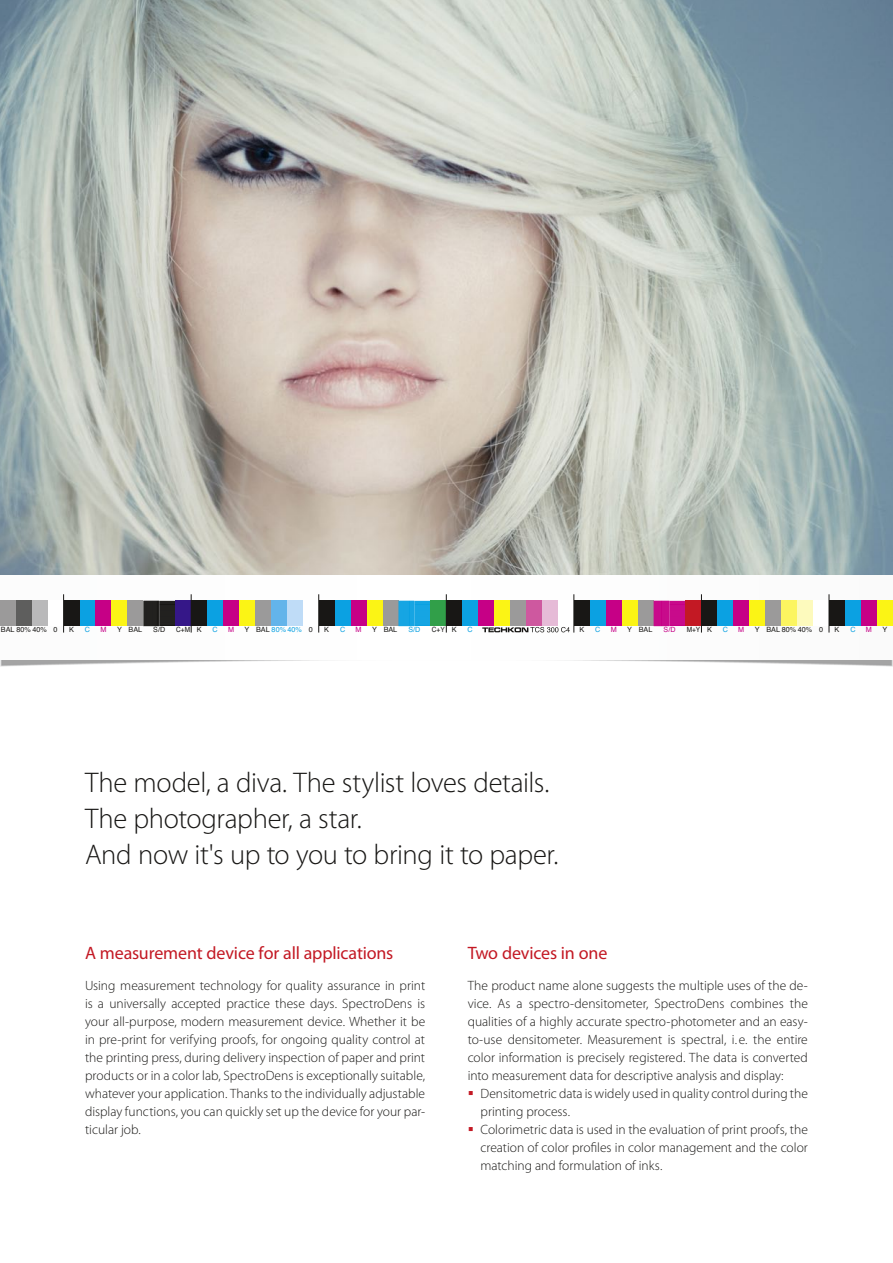
<style>
.page{position:relative;width:893px;height:1263px;background:#fff}
.page>*{position:absolute;margin:0;border:0;box-sizing:border-box;transform-origin:0 0}
.t1{font:300 28.5px/36px "Myriad Pro";letter-spacing:-.01em;color:#181715}
.t2{font:18px "Myriad Pro";letter-spacing:-.01em;color:#c31924}
.t3{font:300 13.5px/18px "Myriad Pro";color:#181715;text-align:justify}
.t4{font:7.2px "Helvetica";color:#181715}
.t5{font:7.2px "Helvetica";color:#0ba1e2}
.t6{font:7.2px "Helvetica";color:#181715;scale:.9 1}
.t7{font:7.2px "Helvetica";color:#c60086}
.s1{color:#181715}
.s2{color:#c31924}
</style>
<div class="page">
<img style="left:0;top:660px;width:893px;height:7px">
<div style="left:638px;top:601px;width:16px;height:25px;background:#9b9a9a"></div>
<div style="left:382px;top:601px;width:16px;height:25px;background:#9b9a9a"></div>
<div style="left:127px;top:601px;width:16px;height:25px;background:#9b9a9a"></div>
<div style="left:510px;top:601px;width:16px;height:25px;background:#9b9a9a"></div>
<div style="left:765px;top:601px;width:16px;height:25px;background:#9b9a9a"></div>
<div style="left:877px;top:601px;width:16px;height:25px;background:#fbf415"></div>
<div style="left:64px;top:601px;width:16px;height:25px;background:#181715"></div>
<div style="left:80px;top:601px;width:15px;height:25px;background:#0ba1e2"></div>
<div style="left:95px;top:601px;width:16px;height:25px;background:#c60086"></div>
<div style="left:111px;top:601px;width:16px;height:25px;background:#fbf415"></div>
<div style="left:191px;top:601px;width:16px;height:25px;background:#181715"></div>
<div style="left:207px;top:601px;width:16px;height:25px;background:#0ba1e2"></div>
<div style="left:271px;top:601px;width:16px;height:25px;background:#63b4ea"></div>
<div style="left:287px;top:601px;width:16px;height:25px;background:#bfdcf7"></div>
<div style="left:446px;top:601px;width:16px;height:25px;background:#181715"></div>
<div style="left:462px;top:601px;width:16px;height:25px;background:#0ba1e2"></div>
<div style="left:319px;top:601px;width:16px;height:25px;background:#181715"></div>
<div style="left:335px;top:601px;width:16px;height:25px;background:#0ba1e2"></div>
<div style="left:574px;top:601px;width:16px;height:25px;background:#181715"></div>
<div style="left:590px;top:601px;width:16px;height:25px;background:#0ba1e2"></div>
<div style="left:606px;top:601px;width:16px;height:25px;background:#c60086"></div>
<div style="left:622px;top:601px;width:16px;height:25px;background:#fbf415"></div>
<div style="left:749px;top:601px;width:16px;height:25px;background:#fbf415"></div>
<div style="left:733px;top:601px;width:16px;height:25px;background:#c60086"></div>
<div style="left:701px;top:601px;width:16px;height:25px;background:#181715"></div>
<div style="left:717px;top:601px;width:16px;height:25px;background:#0ba1e2"></div>
<div style="left:861px;top:601px;width:16px;height:25px;background:#c60086"></div>
<div style="left:829px;top:601px;width:16px;height:25px;background:#181715"></div>
<div style="left:845px;top:601px;width:16px;height:25px;background:#0ba1e2"></div>
<div style="left:16px;top:601px;width:16px;height:25px;background:#5e5e5d"></div>
<div style="left:32px;top:601px;width:16px;height:25px;background:#b9b9ba"></div>
<div style="left:526px;top:601px;width:16px;height:25px;background:#ce589f"></div>
<div style="left:542px;top:601px;width:16px;height:25px;background:#e6bbd7"></div>
<div style="left:223px;top:601px;width:16px;height:25px;background:#c60086"></div>
<div style="left:239px;top:601px;width:16px;height:25px;background:#fbf415"></div>
<svg style="left:482px;top:627px;width:88px;height:5px"></svg>
<div style="left:0;top:601px;width:16px;height:25px;background:#9b9a9a"></div>
<div style="left:478px;top:601px;width:16px;height:25px;background:#c60086"></div>
<div style="left:494px;top:601px;width:16px;height:25px;background:#fbf415"></div>
<div style="left:255px;top:601px;width:16px;height:25px;background:#9b9a9a"></div>
<div style="left:781px;top:601px;width:16px;height:25px;background:#fcf560"></div>
<div style="left:797px;top:601px;width:16px;height:25px;background:#fdfabd"></div>
<div style="left:351px;top:601px;width:16px;height:25px;background:#c60086"></div>
<div style="left:367px;top:601px;width:15px;height:25px;background:#fbf415"></div>
<hr style="left:63px;top:594px;width:1px;height:38px;background:#181715">
<hr style="left:318px;top:594px;width:1px;height:38px;background:#181715">
<hr style="left:574px;top:594px;width:1px;height:38px;background:#181715">
<hr style="left:829px;top:594px;width:1px;height:38px;background:#181715">
<svg style="left:144px;top:601px;width:31px;height:25px"></svg>
<svg style="left:399px;top:601px;width:31px;height:25px"></svg>
<svg style="left:654px;top:601px;width:31px;height:25px"></svg>
<div style="left:175px;top:601px;width:16px;height:25px;background:#351788"></div>
<hr style="left:191px;top:594px;width:1px;height:38px;background:#181715">
<div style="left:430px;top:601px;width:16px;height:25px;background:#319f49"></div>
<hr style="left:446px;top:594px;width:1px;height:38px;background:#181715">
<div style="left:685px;top:601px;width:16px;height:25px;background:#c31924"></div>
<hr style="left:701px;top:594px;width:1px;height:38px;background:#181715">
<img style="left:0;top:0;width:893px;height:574px">
<p class="t4" style="left:1px;top:624px;width:58px">BAL 80% 40% 0</p>
<p class="t4" style="left:69px;top:624px;width:6px">K</p>
<p class="t5" style="left:85px;top:624px;width:7px">C</p>
<p class="t7" style="left:100px;top:624px;width:8px">M</p>
<p class="t4" style="left:117px;top:624px;width:27px">Y BAL</p>
<p class="t4" style="left:153px;top:624px;width:14px">S/D</p>
<p class="t6" style="left:176px;top:624px;width:30px">C+M K</p>
<p class="t5" style="left:212px;top:624px;width:7px">C</p>
<p class="t7" style="left:228px;top:624px;width:8px">M</p>
<p class="t5" style="left:245px;top:624px;width:70px"><span class="s1">Y BAL</span> 80% 40% <span class="s1">0</span></p>
<p class="t4" style="left:324px;top:624px;width:6px">K</p>
<p class="t5" style="left:340px;top:624px;width:7px">C</p>
<p class="t7" style="left:356px;top:624px;width:8px">M</p>
<p class="t4" style="left:372px;top:624px;width:27px">Y BAL</p>
<p class="t5" style="left:408px;top:624px;width:14px">S/D</p>
<p class="t6" style="left:432px;top:624px;width:29px">C+Y K</p>
<p class="t5" style="left:468px;top:624px;width:7px">C</p>
<p class="t4" style="left:579px;top:624px;width:6px">K</p>
<p class="t5" style="left:595px;top:624px;width:7px">C</p>
<p class="t7" style="left:611px;top:624px;width:8px">M</p>
<p class="t4" style="left:627px;top:624px;width:27px">Y BAL</p>
<p class="t7" style="left:663px;top:624px;width:14px">S/D</p>
<p class="t6" style="left:687px;top:624px;width:29px">M+Y K</p>
<p class="t5" style="left:723px;top:624px;width:7px">C</p>
<p class="t7" style="left:738px;top:624px;width:8px">M</p>
<p class="t4" style="left:755px;top:624px;width:70px">Y BAL 80% 40% 0</p>
<p class="t4" style="left:835px;top:624px;width:6px">K</p>
<p class="t5" style="left:850px;top:624px;width:7px">C</p>
<p class="t7" style="left:866px;top:624px;width:8px">M</p>
<p class="t4" style="left:882px;top:624px;width:6px">Y</p>
<h1 class="t1" style="left:85px;top:764px;width:475px">The model, a diva. The stylist loves details.<br>The photographer, a star.<br>And now it's up to you to bring it to paper.</h1>
<h2 class="t2" style="left:85px;top:941px;width:310px">A measurement device for all applications</h2>
<p class="t3" style="left:85px;top:976px;width:342px">Using measurement technology for quality assurance in print is a universally accepted practice these days. SpectroDens is your all-purpose, modern measurement device. Whether it be in pre-print for verifying proofs, for ongoing quality control at the printing press, during delivery inspection of paper and print products or in a color lab, SpectroDens is exceptionally suitable, whatever your application. Thanks to the individually adjustable display functions, you can quickly set up the device for your par&shy;ticular job.</p>
<h2 class="t2" style="left:468px;top:941px;width:141px">Two devices in one</h2>
<p class="t3" style="left:468px;top:976px;width:342px">The product name alone suggests the multiple uses of the de&shy;vice. As a spectro-densitometer, SpectroDens combines the qualities of a highly accurate spectro-photometer and an easy&shy;to-use densitometer. Measurement is spectral, i. e. the entire color information is precisely registered. The data is converted into measurement data for descriptive analysis and display:</p>
<p class="t3" style="left:480px;top:1084px;width:329px;text-indent:-13px"><span class="s2">▪</span> Densitometric data is widely used in quality control during the printing process.</p>
<p class="t3" style="left:480px;top:1120px;width:329px;text-indent:-13px"><span class="s2">▪</span> Colorimetric data is used in the evaluation of print proofs, the creation of color profiles in color management and the color matching and formulation of inks.</p>
</div>
